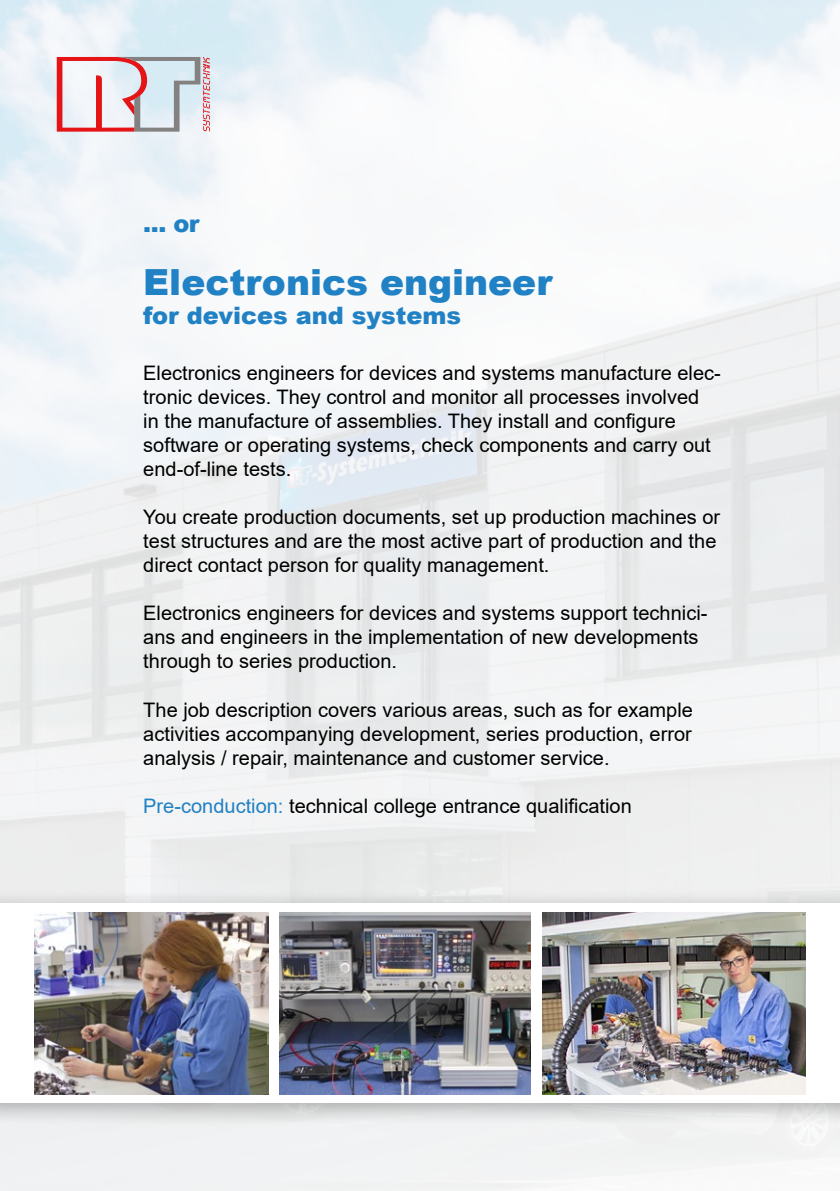
<style>
.page{position:relative;width:840px;height:1191px;background:#fff}
.page>*{position:absolute;margin:0;border:0;box-sizing:border-box;transform-origin:0 0}
.t1{font:900 36px "Arial";color:#2081c4}
.t2{font:900 24px "Arial";color:#2081c4}
.t3{font:20px/24px "Arial";color:#000}
.s1{color:#2081c4}
</style>
<div class="page">
<svg style="left:57px;top:57px;width:153px;height:75px"></svg>
<div style="left:0;top:888px;width:839px;height:238px;background:#000;opacity:.3"></div>
<div style="left:0;top:903px;width:839px;height:200px;background:#fff"></div>
<img style="left:542px;top:912px;width:262px;height:182px">
<img style="left:34px;top:912px;width:234px;height:182px">
<img style="left:279px;top:912px;width:251px;height:182px">
<p class="t2" style="left:143px;top:206px;width:58px">... or</p>
<h1 class="t1" style="left:143px;top:256px;width:410px">Electronics engineer</h1>
<p class="t2" style="left:143px;top:298px;width:319px">for devices and systems</p>
<p class="t3" style="left:143px;top:361px;width:578px">Electronics engineers for devices and systems manufacture elec&shy;tronic devices. They control and monitor all processes involved<br>in the manufacture of assemblies. They install and configure software or operating systems, check components and carry out end-of-line tests.</p>
<p class="t3" style="left:143px;top:505px;width:578px">You create production documents, set up production machines or test structures and are the most active part of production and the direct contact person for quality management.</p>
<p class="t3" style="left:143px;top:601px;width:565px">Electronics engineers for devices and systems support technici&shy;ans and engineers in the implementation of new developments through to series production.</p>
<p class="t3" style="left:143px;top:697px;width:551px;text-align:justify">The job description covers various areas, such as for example activities accompanying development, series production, error analysis / repair, maintenance and customer service.</p>
<p class="t3" style="left:143px;top:793px;width:490px"><span class="s1">Pre-conduction:</span> technical college entrance qualification</p>
</div>
